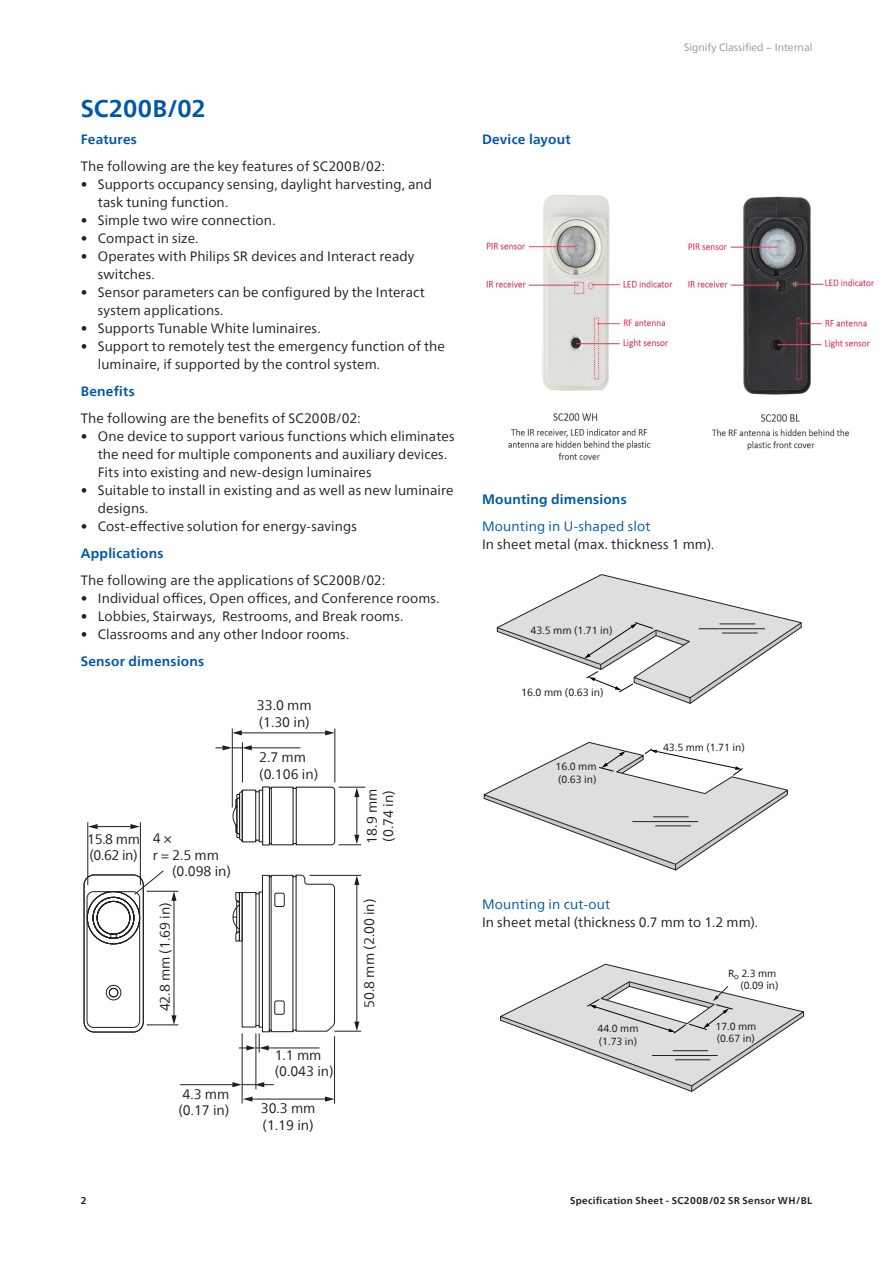
<style>
.page{position:relative;width:893px;height:1263px;background:#fff}
.page>*{position:absolute;margin:0;border:0;box-sizing:border-box;transform-origin:0 0}
.Heading_Lvl_1_Bold_16pt_cool_blue_mid_to{font:700 24px "Neue Frutiger World";letter-spacing:.005em;color:#0157a7}
.t1{font:13.65px/16.5px "Neue Frutiger World";color:#231f20}
.Heading_Lvl_2_9pt_Bold_Cool_blue_mid_ton{font:13.5px/18px "Neue Frutiger World";letter-spacing:.005em;color:#231f20}
.Bodycopy_9pt{font:13.5px "Neue Frutiger World";letter-spacing:.01em;color:#231f20}
.Heading_Lvl_2_9pt_Bold_Cool_blue_mid_ton-2{font:700 13.5px "Neue Frutiger World";letter-spacing:.015em;color:#0157a7}
.Heading_Lvl_3_9pt_Book_Cool_blue_mid_ton{font:13.5px "Neue Frutiger World";letter-spacing:.01em;color:#0157a7}
.t2{font:10.5px "Neue Frutiger World";color:#969696}
.t3{font:10.35px/12.3px "Neue Frutiger World";color:#111516}
.t4{font:10.2px/12.3px "Neue Frutiger World";color:#111516}
.t5{font:700 9.75px "Neue Frutiger World";letter-spacing:.035em;color:#231f20}
.s1{font-weight:700;color:#0157a7}
</style>
<div class="page">
<hr style="left:335px;top:728px;width:1px;height:54px;background:#231f20">
<hr style="left:242px;top:742px;width:1px;height:40px;background:#231f20">
<hr style="left:232px;top:728px;width:1px;height:79px;background:#231f20">
<hr style="left:250px;top:747px;width:50px;height:1px;background:#231f20">
<svg style="left:215px;top:745px;width:37px;height:5px"></svg>
<svg style="left:232px;top:786px;width:133px;height:60px"></svg>
<hr style="left:256px;top:1033px;width:1px;height:56px;background:#231f20">
<hr style="left:242px;top:1033px;width:1px;height:70px;background:#231f20">
<hr style="left:180px;top:1084px;width:54px;height:1px;background:#231f20">
<svg style="left:232px;top:1082px;width:42px;height:5px"></svg>
<hr style="left:334px;top:1036px;width:1px;height:67px;background:#231f20">
<hr style="left:251px;top:1099px;width:76px;height:1px;background:#231f20">
<svg style="left:325px;top:1096px;width:9px;height:6px"></svg>
<svg style="left:243px;top:1096px;width:9px;height:6px"></svg>
<svg style="left:232px;top:874px;width:129px;height:178px"></svg>
<svg style="left:83px;top:870px;width:81px;height:163px"></svg>
<hr style="left:87px;top:822px;width:1px;height:63px;background:#231f20">
<hr style="left:140px;top:822px;width:1px;height:63px;background:#231f20">
<hr style="left:96px;top:826px;width:36px;height:1px;background:#231f20">
<svg style="left:88px;top:824px;width:10px;height:5px"></svg>
<svg style="left:130px;top:824px;width:10px;height:5px"></svg>
<hr style="left:240px;top:732px;width:87px;height:1px;background:#231f20">
<svg style="left:232px;top:730px;width:10px;height:5px"></svg>
<svg style="left:325px;top:730px;width:10px;height:5px"></svg>
<hr style="left:147px;top:1024px;width:31px;height:1px;background:#231f20">
<hr style="left:147px;top:891px;width:31px;height:1px;background:#231f20">
<hr style="left:174px;top:899px;width:1px;height:118px;background:#231f20">
<svg style="left:171px;top:1015px;width:6px;height:10px"></svg>
<svg style="left:171px;top:891px;width:6px;height:10px"></svg>
<img style="left:486px;top:195px;width:387px;height:265px">
<svg style="left:496px;top:574px;width:306px;height:130px"></svg>
<hr style="left:699px;top:628px;width:66px;height:1px;background:#231f20">
<hr style="left:722px;top:633px;width:36px;height:1px;background:#231f20">
<hr style="left:719px;top:623px;width:36px;height:1px;background:#231f20">
<svg style="left:483px;top:742px;width:305px;height:129px"></svg>
<hr style="left:632px;top:821px;width:66px;height:1px;background:#231f20">
<hr style="left:655px;top:825px;width:36px;height:1px;background:#231f20">
<hr style="left:653px;top:816px;width:36px;height:1px;background:#231f20">
<svg style="left:500px;top:963px;width:304px;height:129px"></svg>
<hr style="left:652px;top:1055px;width:66px;height:1px;background:#231f20">
<hr style="left:675px;top:1059px;width:35px;height:1px;background:#231f20">
<hr style="left:673px;top:1050px;width:35px;height:1px;background:#231f20">
<p class="Heading_Lvl_1_Bold_16pt_cool_blue_mid_to" style="left:81px;top:87px;width:127px">SC200B/02</p>
<p class="Heading_Lvl_2_9pt_Bold_Cool_blue_mid_ton" style="left:81px;top:126px;width:306px;line-height:26.5px"><span class="s1">Features<br></span>The following are the key features of SC200B/02:</p>
<p class="Heading_Lvl_2_9pt_Bold_Cool_blue_mid_ton" style="left:98px;top:175px;width:336px;text-indent:-17px">• Supports occupancy sensing, daylight harvesting, and task tuning function.</p>
<p class="Heading_Lvl_2_9pt_Bold_Cool_blue_mid_ton" style="left:81px;top:211px;width:196px">• Simple two wire connection.</p>
<p class="Heading_Lvl_2_9pt_Bold_Cool_blue_mid_ton" style="left:81px;top:229px;width:119px">• Compact in size.</p>
<p class="Heading_Lvl_2_9pt_Bold_Cool_blue_mid_ton" style="left:98px;top:247px;width:318px;text-indent:-17px">• Operates with Philips SR devices and Interact ready switches.</p>
<p class="Heading_Lvl_2_9pt_Bold_Cool_blue_mid_ton" style="left:98px;top:283px;width:329px;text-indent:-17px">• Sensor parameters can be configured by the Interact system applications.</p>
<p class="Heading_Lvl_2_9pt_Bold_Cool_blue_mid_ton" style="left:81px;top:319px;width:241px">• Supports Tunable White luminaires.</p>
<p class="Heading_Lvl_2_9pt_Bold_Cool_blue_mid_ton" style="left:98px;top:337px;width:349px;text-indent:-17px">• Support to remotely test the emergency function of the luminaire, if supported by the control system.</p>
<p class="Heading_Lvl_2_9pt_Bold_Cool_blue_mid_ton-2" style="left:81px;top:380px;width:55px">Benefits</p>
<p class="Heading_Lvl_2_9pt_Bold_Cool_blue_mid_ton" style="left:81px;top:409px;width:281px">The following are the benefits of SC200B/02:</p>
<p class="Heading_Lvl_2_9pt_Bold_Cool_blue_mid_ton" style="left:98px;top:427px;width:358px;text-indent:-17px">• One device to support various functions which eliminates the need for multiple components and auxiliary devices.<br>Fits into existing and new-design luminaires</p>
<p class="Heading_Lvl_2_9pt_Bold_Cool_blue_mid_ton" style="left:98px;top:481px;width:357px;text-indent:-17px">• Suitable to install in existing and as well as new luminaire designs.</p>
<p class="Heading_Lvl_2_9pt_Bold_Cool_blue_mid_ton" style="left:81px;top:517px;width:277px">• Cost-effective solution for energy-savings</p>
<p class="Heading_Lvl_2_9pt_Bold_Cool_blue_mid_ton-2" style="left:81px;top:542px;width:84px">Applications</p>
<p class="Heading_Lvl_2_9pt_Bold_Cool_blue_mid_ton" style="left:81px;top:571px;width:306px">The following are the applications of SC200B/02:</p>
<p class="Heading_Lvl_2_9pt_Bold_Cool_blue_mid_ton" style="left:81px;top:589px;width:360px">• Individual offices, Open offices, and Conference rooms.</p>
<p class="Heading_Lvl_2_9pt_Bold_Cool_blue_mid_ton" style="left:81px;top:607px;width:324px">• Lobbies, Stairways, Restrooms, and Break rooms.</p>
<p class="Heading_Lvl_2_9pt_Bold_Cool_blue_mid_ton" style="left:81px;top:625px;width:270px">• Classrooms and any other Indoor rooms.</p>
<p class="Heading_Lvl_2_9pt_Bold_Cool_blue_mid_ton-2" style="left:81px;top:650px;width:125px">Sensor dimensions</p>
<p class="t1" style="left:257px;top:698px;width:56px">33.0 mm (1.30 in)</p>
<p class="t1" style="left:259px;top:749px;width:61px">2.7 mm (0.106 in)</p>
<p class="t1" style="left:364px;top:843px;width:56px;rotate:-90deg">18.9 mm (0.74 in)</p>
<p class="t1" style="left:153px;top:830px;width:21px">4 ×</p>
<p class="t1" style="left:153px;top:847px;width:68px">r = 2.5 mm</p>
<p class="t1" style="left:172px;top:863px;width:61px">(0.098 in)</p>
<p class="t1" style="left:87px;top:831px;width:54px">15.8 mm (0.62 in)</p>
<p class="t1" style="left:157px;top:1011px;width:111px;rotate:-90deg">42.8 mm (1.69 in)</p>
<p class="t1" style="left:178px;top:1086px;width:53px;text-align:center">4.3 mm (0.17 in)</p>
<p class="t1" style="left:275px;top:1047px;width:61px">1.1 mm (0.043 in)</p>
<p class="t1" style="left:261px;top:1100px;width:56px">30.3 mm (1.19 in)</p>
<p class="t1" style="left:361px;top:1008px;width:111px;rotate:-90deg">50.8 mm (2.00 in)</p>
<p class="Heading_Lvl_2_9pt_Bold_Cool_blue_mid_ton-2" style="left:482px;top:128px;width:90px">Device layout</p>
<p class="t2" style="left:684px;top:39px;width:130px">Signify Classified − Internal</p>
<p class="Heading_Lvl_2_9pt_Bold_Cool_blue_mid_ton-2" style="left:482px;top:488px;width:146px">Mounting dimensions</p>
<p class="Heading_Lvl_3_9pt_Book_Cool_blue_mid_ton" style="left:482px;top:516px;width:170px">Mounting in U-shaped slot</p>
<p class="Bodycopy_9pt" style="left:482px;top:534px;width:234px">In sheet metal (max. thickness 1 mm).</p>
<p class="t3" style="left:530px;top:625px;width:84px">43.5 mm (1.71 in)</p>
<p class="t3" style="left:521px;top:686px;width:84px">16.0 mm (0.63 in)</p>
<p class="t3" style="left:555px;top:761px;width:42px">16.0 mm (0.63 in)</p>
<p class="t3" style="left:663px;top:741px;width:83px">43.5 mm (1.71 in)</p>
<p class="Heading_Lvl_3_9pt_Book_Cool_blue_mid_ton" style="left:482px;top:894px;width:130px">Mounting in cut-out</p>
<p class="Bodycopy_9pt" style="left:482px;top:912px;width:277px">In sheet metal (thickness 0.7 mm to 1.2 mm).</p>
<p class="t4" style="left:728px;top:967px;width:52px;text-align:right">R<sub>o</sub> 2.3 mm (0.09 in)</p>
<p class="t4" style="left:598px;top:1023px;width:42px">44.0 mm (1.73 in)</p>
<p class="t4" style="left:715px;top:1020px;width:42px">17.0 mm (0.67 in)</p>
<p class="t5" style="left:81px;top:1192px;width:7px">2</p>
<p class="t5" style="left:570px;top:1192px;width:244px">Specification Sheet - SC200B/02 SR Sensor WH/BL</p>
</div>
